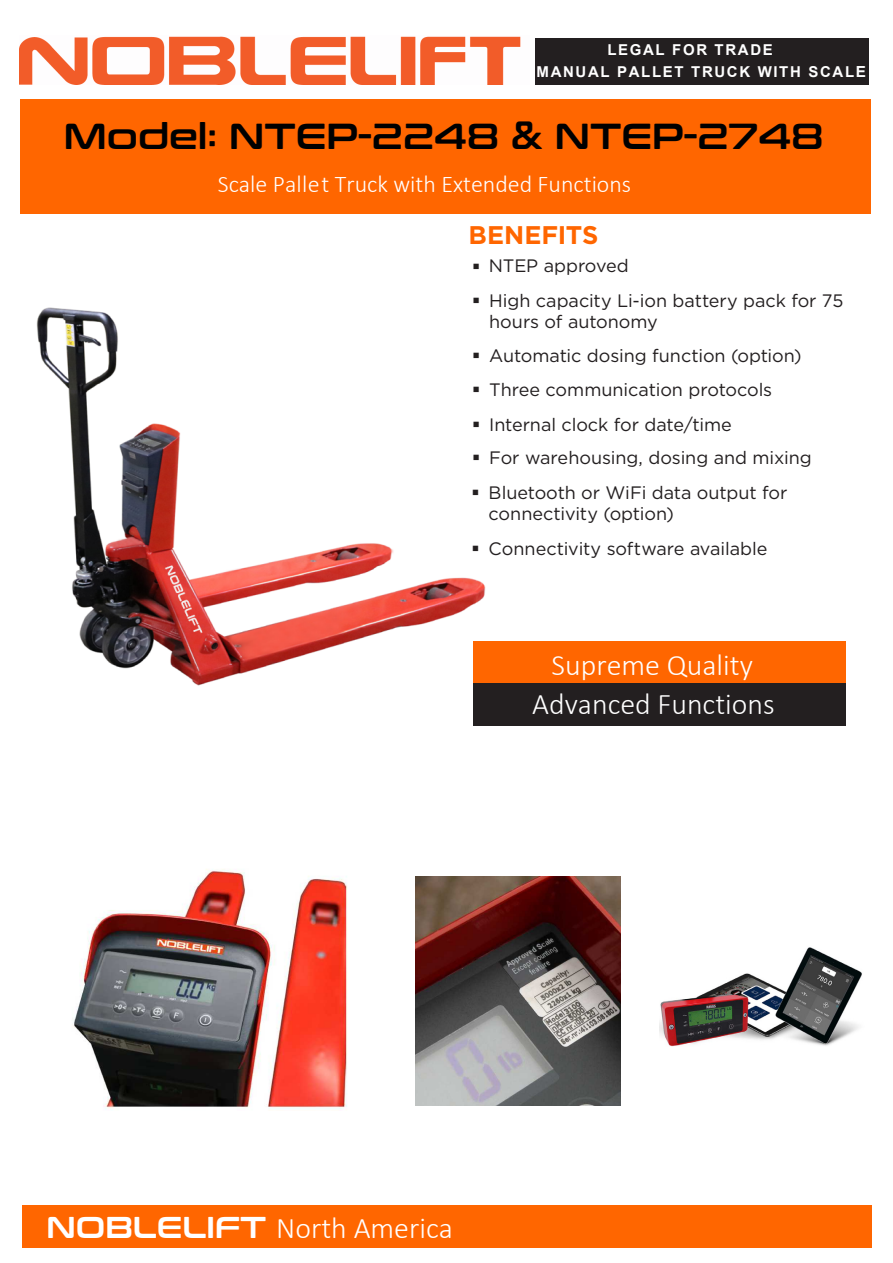
<style>
.page{position:relative;width:893px;height:1263px;background:#fff}
.page>*{position:absolute;margin:0;border:0;box-sizing:border-box;transform-origin:0 0}
.t1{font:36px "Conthrax Sb";color:#000}
.t2{font:300 30px "Calibri";color:#fff}
.t3{font:700 25.5px "Gotham";color:#f60}
.t4{font:300 24px "Calibri";color:#fff}
.t5{font:18px/21px "Gotham";letter-spacing:-.005em;color:#231f20}
.t6{font:700 15px/21.9px "Arial";letter-spacing:.11em;color:#fff}
.s1{font-size:15.3px}
.s2{font-family:"Conthrax Sb";font-weight:400}
</style>
<div class="page">
<img style="left:36px;top:307px;width:461px;height:379px">
<div style="left:20px;top:99px;width:850px;height:115px;background:#f60"></div>
<div style="left:473px;top:642px;width:372px;height:42px;background:#f60"></div>
<div style="left:473px;top:684px;width:372px;height:42px;background:#231f20"></div>
<div style="left:535px;top:38px;width:333px;height:47px;background:#231f20"></div>
<img style="left:416px;top:876px;width:205px;height:229px">
<img style="left:659px;top:947px;width:203px;height:99px">
<img style="left:19px;top:36px;width:502px;height:49px">
<img style="left:73px;top:869px;width:274px;height:241px">
<div style="left:22px;top:1206px;width:849px;height:42px;background:#f60"></div>
<svg style="left:474px;top:353px;width:5px;height:5px"></svg>
<svg style="left:474px;top:387px;width:5px;height:5px"></svg>
<svg style="left:474px;top:421px;width:5px;height:6px"></svg>
<svg style="left:474px;top:455px;width:5px;height:5px"></svg>
<svg style="left:473px;top:490px;width:5px;height:5px"></svg>
<svg style="left:473px;top:545px;width:5px;height:6px"></svg>
<p class="t6" style="left:537px;top:39px;width:331px;text-indent:71px">LEGAL FOR TRADE<br>MANUAL PALLET TRUCK WITH SCAL<span class="s1">E</span></p>
<h1 class="t1" style="left:64px;top:109px;width:761px">Model: NTEP-2248 &amp; NTEP-2748</h1>
<p class="t4" style="left:218px;top:169px;width:415px">Scale Pallet Truck with Extended Functions</p>
<p class="t3" style="left:469px;top:218px;width:131px">BENEFITS</p>
<p class="t5" style="left:489px;top:255px;width:142px">NTEP approved</p>
<p class="t5" style="left:489px;top:289px;width:356px">High capacity Li-ion battery pack for 75 hours of autonomy</p>
<p class="t5" style="left:489px;top:345px;width:314px">Automatic dosing function (option)</p>
<p class="t5" style="left:489px;top:379px;width:285px">Three communication protocols</p>
<p class="t5" style="left:489px;top:413px;width:244px">Internal clock for date/time</p>
<p class="t5" style="left:489px;top:447px;width:324px">For warehousing, dosing and mixing</p>
<p class="t5" style="left:489px;top:482px;width:300px">Bluetooth or WiFi data output for connectivity (option)</p>
<p class="t5" style="left:489px;top:537px;width:280px">Connectivity software available</p>
<p class="t2" style="left:552px;top:646px;width:203px">Supreme Quality</p>
<p class="t2" style="left:532px;top:686px;width:244px">Advanced Functions</p>
<h2 class="t2" style="left:46px;top:1209px;width:408px"><span class="s2">NOBLELIFT</span> North America</h2>
</div>
